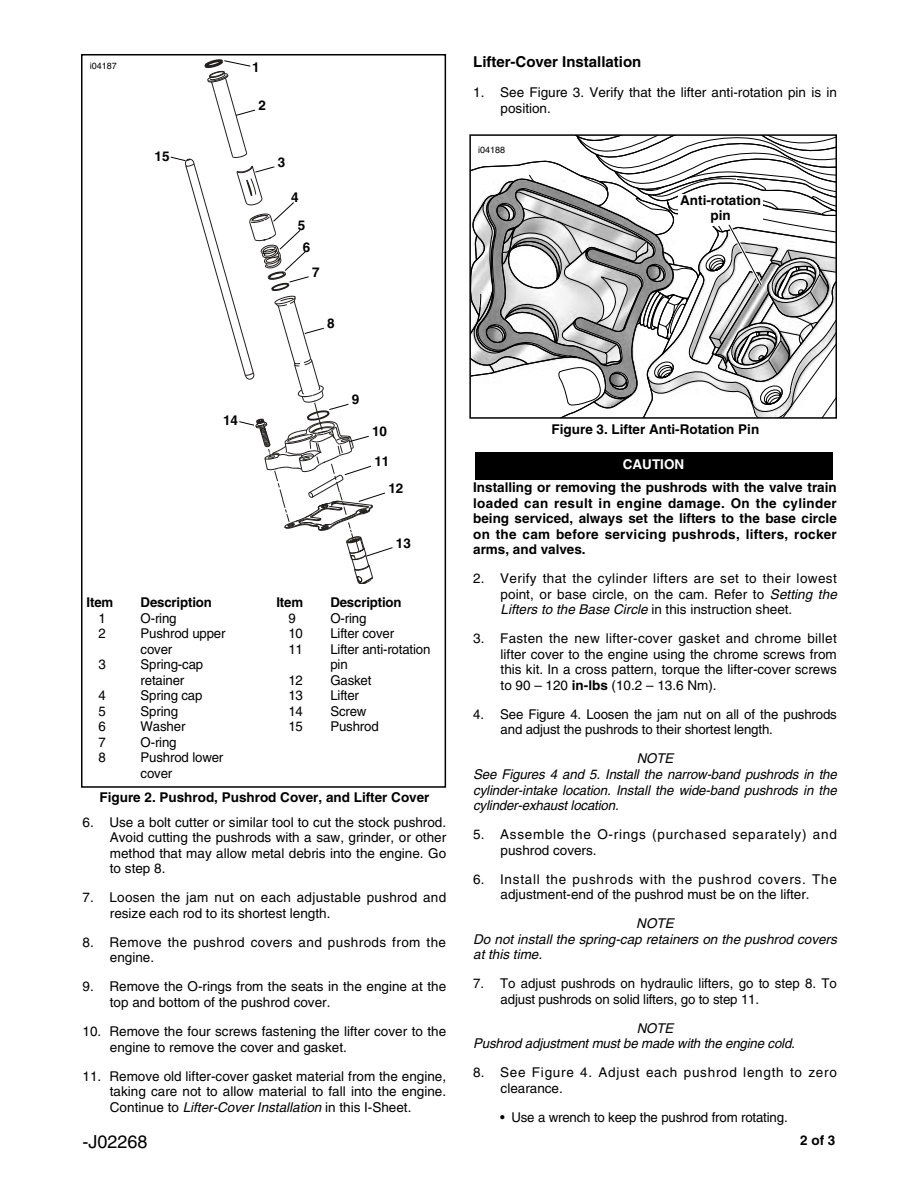
<style>
.page{position:relative;width:918px;height:1188px;background:#fff}
.page>*{position:absolute;margin:0;border:0;box-sizing:border-box;transform-origin:0 0}
.t1{font:18px "Helvetica";color:#000}
.t2{font:700 15px "Helvetica";color:#000}
.t3{font:13.5px/15.6px "Helvetica";color:#000}
.t4{font:700 13.5px/15.6px "Helvetica";color:#000;text-align:center}
.t5{font:italic 13.5px/15.5px "Helvetica";letter-spacing:-.01em;color:#000}
.t6{font:13.5px/15.6px "Helvetica";letter-spacing:.055em;color:#000}
.t7{font:13.5px/15.6px "Helvetica";letter-spacing:.02em;color:#000}
.t8{font:13.5px/15.6px "Helvetica";letter-spacing:.03em;color:#000}
.t9{font:700 13.5px "Helvetica";color:#fff}
.t10{font:9px "Helvetica";color:#000}
.s1{font-style:italic}
.s2{font-weight:700}
</style>
<div class="page">
<div style="left:475px;top:452px;width:357px;height:27px;background:#000"></div>
<div style="left:81px;top:54px;width:365px;height:734px;border:2px solid #000"></div>
<svg style="left:170px;top:59px;width:223px;height:525px"></svg>
<svg style="left:561px;top:137px;width:273px;height:45px"></svg>
<svg style="left:615px;top:147px;width:219px;height:35px"></svg>
<div style="left:469px;top:134px;width:368px;height:285px;border:2px solid #000"></div>
<svg style="left:473px;top:182px;width:363px;height:235px"></svg>
<p class="t10" style="left:90px;top:62px;width:29px">i04187</p>
<p class="t4" style="left:155px;top:149px;width:17px">15</p>
<p class="t4" style="left:252px;top:61px;width:9px">1</p>
<p class="t4" style="left:258px;top:99px;width:9px">2</p>
<p class="t4" style="left:278px;top:156px;width:9px">3</p>
<p class="t4" style="left:291px;top:185px;width:15px;line-height:27.9px">4<br>5</p>
<p class="t4" style="left:303px;top:240px;width:9px">6</p>
<p class="t4" style="left:312px;top:266px;width:9px">7</p>
<p class="t4" style="left:327px;top:317px;width:9px">8</p>
<p class="t4" style="left:223px;top:414px;width:17px">14</p>
<p class="t4" style="left:87px;top:596px;width:28px">Item</p>
<p class="t4" style="left:141px;top:596px;width:73px">Description</p>
<p class="t3" style="left:99px;top:611px;width:9px">1</p>
<p class="t3" style="left:141px;top:611px;width:38px">O-ring</p>
<p class="t3" style="left:99px;top:627px;width:9px">2</p>
<p class="t3" style="left:141px;top:627px;width:86px">Pushrod upper cover</p>
<p class="t3" style="left:99px;top:658px;width:9px">3</p>
<p class="t3" style="left:141px;top:658px;width:64px">Spring-cap retainer</p>
<p class="t3" style="left:99px;top:689px;width:9px">4</p>
<p class="t3" style="left:141px;top:689px;width:63px">Spring cap</p>
<p class="t3" style="left:99px;top:704px;width:9px">5</p>
<p class="t3" style="left:141px;top:704px;width:39px">Spring</p>
<p class="t3" style="left:99px;top:720px;width:9px">6</p>
<p class="t3" style="left:141px;top:720px;width:46px">Washer</p>
<p class="t3" style="left:99px;top:736px;width:9px">7</p>
<p class="t3" style="left:141px;top:736px;width:38px">O-ring</p>
<p class="t3" style="left:99px;top:751px;width:9px">8</p>
<p class="t3" style="left:141px;top:751px;width:84px">Pushrod lower cover</p>
<p class="t4" style="left:352px;top:393px;width:9px">9</p>
<p class="t4" style="left:372px;top:425px;width:17px">10</p>
<p class="t4" style="left:388px;top:450px;width:17px;line-height:26.7px;text-align:left;text-indent:-14px">11<br>12</p>
<p class="t4" style="left:396px;top:537px;width:17px">13</p>
<p class="t4" style="left:276px;top:596px;width:28px">Item</p>
<p class="t4" style="left:330px;top:596px;width:73px">Description</p>
<p class="t3" style="left:288px;top:611px;width:9px">9</p>
<p class="t3" style="left:330px;top:611px;width:38px">O-ring</p>
<p class="t3" style="left:288px;top:627px;width:16px">10</p>
<p class="t3" style="left:330px;top:627px;width:65px">Lifter cover</p>
<p class="t3" style="left:288px;top:642px;width:16px">11</p>
<p class="t3" style="left:330px;top:642px;width:102px">Lifter anti-rotation pin</p>
<p class="t3" style="left:288px;top:673px;width:16px">12</p>
<p class="t3" style="left:330px;top:673px;width:43px">Gasket</p>
<p class="t3" style="left:288px;top:689px;width:16px">13</p>
<p class="t3" style="left:330px;top:689px;width:30px">Lifter</p>
<p class="t3" style="left:288px;top:704px;width:16px">14</p>
<p class="t3" style="left:330px;top:704px;width:38px">Screw</p>
<p class="t3" style="left:288px;top:720px;width:16px">15</p>
<p class="t3" style="left:330px;top:720px;width:50px">Pushrod</p>
<p class="t4" style="left:100px;top:791px;width:332px">Figure 2. Pushrod, Pushrod Cover, and Lifter Cover</p>
<p class="t3" style="left:110px;top:815px;width:338px;text-align:justify;text-indent:-27px">6. Use a bolt cutter or similar tool to cut the stock pushrod.<br>Avoid cutting the pushrods with a saw, grinder, or other method that may allow metal debris into the engine. Go to step 8.</p>
<p class="t7" style="left:110px;top:891px;width:338px;text-indent:-27px">7. Loosen the jam nut on each adjustable pushrod and resize each rod to its shortest length.</p>
<p class="t8" style="left:110px;top:936px;width:338px;text-indent:-27px">8. Remove the pushrod covers and pushrods from the engine.</p>
<p class="t3" style="left:110px;top:980px;width:338px;text-indent:-27px">9. Remove the O-rings from the seats in the engine at the top and bottom of the pushrod cover.</p>
<p class="t3" style="left:110px;top:1025px;width:338px;text-indent:-27px">10. Remove the four screws fastening the lifter cover to the engine to remove the cover and gasket.</p>
<p class="t3" style="left:110px;top:1069px;width:338px;text-align:justify;text-indent:-27px">11. Remove old lifter-cover gasket material from the engine, taking care not to allow material to fall into the engine.<br>Continue to <span class="s1">Lifter-Cover Installation</span> in this I-Sheet.</p>
<p class="t2" style="left:473px;top:57px;width:170px">Lifter-Cover Installation</p>
<p class="t3" style="left:501px;top:86px;width:338px;text-indent:-27px">1. See Figure 3. Verify that the lifter anti-rotation pin is in position.</p>
<p class="t10" style="left:478px;top:146px;width:29px">i04188</p>
<p class="t4" style="left:680px;top:194px;width:82px">Anti-rotation pin</p>
<p class="t4" style="left:552px;top:423px;width:209px">Figure 3. Lifter Anti-Rotation Pin</p>
<p class="t9" style="left:623px;top:459px;width:63px">CAUTION</p>
<p class="t4" style="left:473px;top:481px;width:365px;text-align:justify">Installing or removing the pushrods with the valve train loaded can result in engine damage. On the cylinder being serviced, always set the lifters to the base circle on the cam before servicing pushrods, lifters, rocker arms, and valves.</p>
<p class="t3" style="left:501px;top:572px;width:338px;text-align:justify;text-indent:-27px">2. Verify that the cylinder lifters are set to their lowest point, or base circle, on the cam. Refer to <span class="s1">Setting the Lifters to the Base Circle</span> in this instruction sheet.</p>
<p class="t3" style="left:501px;top:632px;width:338px;text-align:justify;text-indent:-27px">3. Fasten the new lifter-cover gasket and chrome billet lifter cover to the engine using the chrome screws from this kit. In a cross pattern, torque the lifter-cover screws to 90 – 120 <span class="s2">in-lbs</span> (10.2 – 13.6 Nm).</p>
<p class="t3" style="left:501px;top:708px;width:338px;text-indent:-27px">4. See Figure 4. Loosen the jam nut on all of the pushrods and adjust the pushrods to their shortest length.</p>
<p class="t5" style="left:473px;top:752px;width:365px;text-indent:164px">NOTE<br>See Figures 4 and 5. Install the narrow-band pushrods in the cylinder-intake location. Install the wide-band pushrods in the cylinder-exhaust location.</p>
<p class="t6" style="left:501px;top:828px;width:338px;text-indent:-27px">5. Assemble the O-rings (purchased separately) and pushrod covers.</p>
<p class="t6" style="left:473px;top:872px;width:365px;text-align:center">6. Install the pushrods with the pushrod covers. The adjustment-end of the pushrod must be on the lifter.</p>
<p class="t5" style="left:473px;top:917px;width:365px;text-indent:163px">NOTE<br>Do not install the spring-cap retainers on the pushrod covers at this time.</p>
<p class="t3" style="left:501px;top:977px;width:338px;text-indent:-27px">7. To adjust pushrods on hydraulic lifters, go to step 8. To adjust pushrods on solid lifters, go to step 11.</p>
<p class="t5" style="left:473px;top:1022px;width:323px;text-indent:164px">NOTE<br>Pushrod adjustment must be made with the engine cold.</p>
<p class="t6" style="left:501px;top:1066px;width:338px;text-indent:-27px">8. See Figure 4. Adjust each pushrod length to zero clearance.</p>
<p class="t3" style="left:500px;top:1111px;width:289px">• Use a wrench to keep the pushrod from rotating.</p>
<h1 class="t1" style="left:82px;top:1135px;width:67px">-J02268</h1>
<p class="t4" style="left:800px;top:1134px;width:37px">2 of 3</p>
</div>
